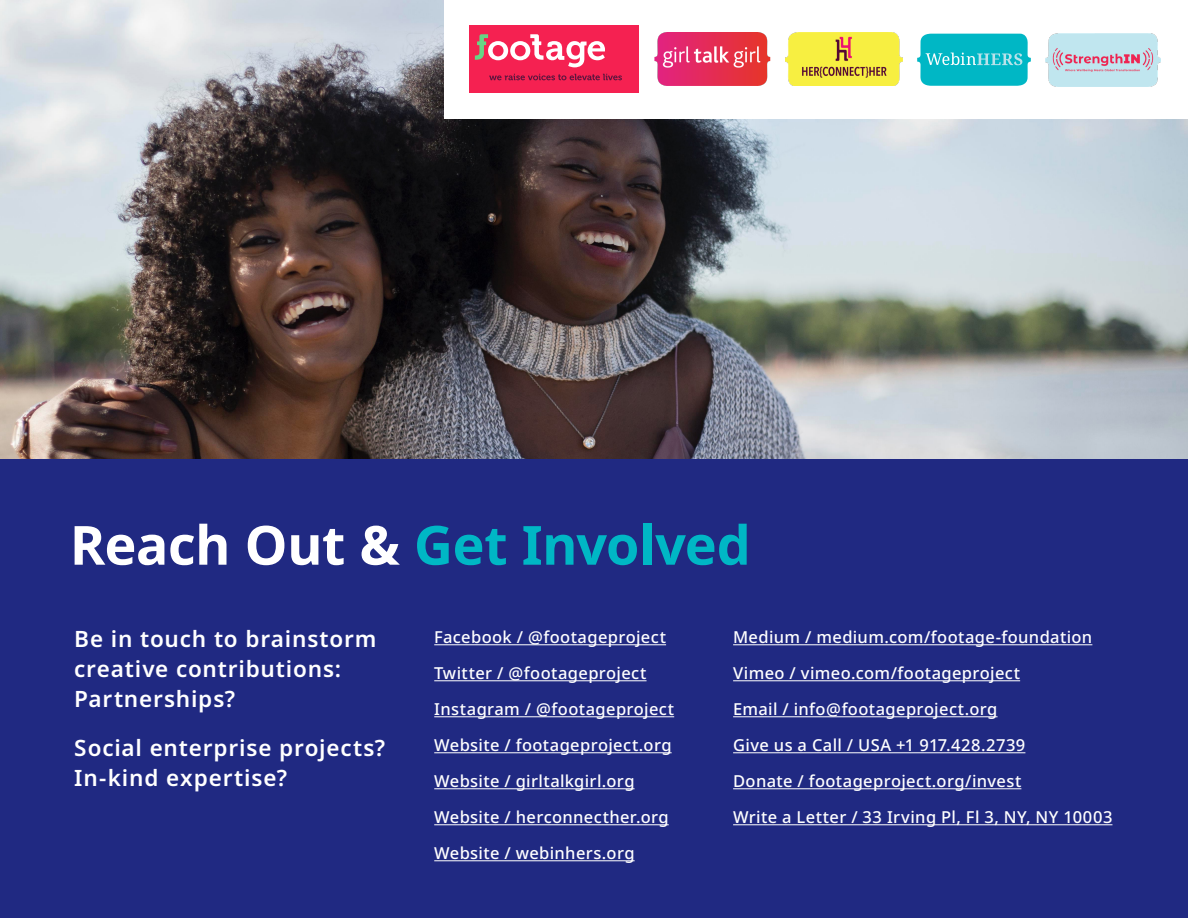
<style>
.page{position:relative;width:1188px;height:918px;background:#fff}
.page>*{position:absolute;margin:0;border:0;box-sizing:border-box;transform-origin:0 0}
.H1_Pink{font:700 54px "Noto Sans";letter-spacing:-.01em;color:#00b7c5}
.H2_Pink{font:600 22.5px/30px "Noto Sans";letter-spacing:.035em;color:#fff}
.t1{font:500 16.5px "Noto Sans";letter-spacing:.02em;color:#fff}
.s1{color:#fff}
</style>
<div class="page">
<img style="left:0;top:0;width:1188px;height:459px">
<div style="left:0;top:459px;width:1188px;height:459px;background:#202982"></div>
<hr style="left:434px;top:644px;width:232px;height:1px;background:#fff">
<hr style="left:434px;top:680px;width:213px;height:1px;background:#fff">
<hr style="left:434px;top:716px;width:240px;height:1px;background:#fff">
<hr style="left:434px;top:752px;width:238px;height:1px;background:#fff">
<hr style="left:434px;top:788px;width:201px;height:1px;background:#fff">
<hr style="left:434px;top:824px;width:235px;height:1px;background:#fff">
<hr style="left:434px;top:860px;width:201px;height:1px;background:#fff">
<hr style="left:733px;top:644px;width:359px;height:1px;background:#fff">
<hr style="left:733px;top:680px;width:287px;height:1px;background:#fff">
<hr style="left:733px;top:716px;width:265px;height:1px;background:#fff">
<hr style="left:733px;top:752px;width:292px;height:1px;background:#fff">
<hr style="left:733px;top:788px;width:288px;height:1px;background:#fff">
<hr style="left:733px;top:824px;width:379px;height:1px;background:#fff">
<div style="left:444px;top:0;width:744px;height:118px;background:#fff"></div>
<img style="left:654px;top:33px;width:117px;height:52px">
<img style="left:786px;top:33px;width:116px;height:53px">
<svg style="left:917px;top:34px;width:114px;height:52px;background:#21bfcc"></svg>
<div style="left:470px;top:26px;width:169px;height:67px;background:#f52151"></div>
<svg style="left:475px;top:34px;width:130px;height:33px"></svg>
<svg style="left:489px;top:74px;width:133px;height:6px"></svg>
<img style="left:1046px;top:33px;width:115px;height:53px">
<p class="H1_Pink" style="left:70px;top:507px;width:683px"><span class="s1">Reach Out &amp;</span> Get Involved</p>
<p class="H2_Pink" style="left:74px;top:624px;width:304px">Be in touch to brainstorm creative contributions:<br>Partnerships?</p>
<p class="H2_Pink" style="left:74px;top:733px;width:313px">Social enterprise projects?<br>In-kind expertise?</p>
<p class="t1" style="left:434px;top:626px;width:233px">Facebook / @footageproject</p>
<p class="t1" style="left:434px;top:662px;width:214px">Twitter / @footageproject</p>
<p class="t1" style="left:434px;top:698px;width:241px">Instagram / @footageproject</p>
<p class="t1" style="left:434px;top:734px;width:239px">Website / footageproject.org</p>
<p class="t1" style="left:434px;top:770px;width:202px">Website / girltalkgirl.org</p>
<p class="t1" style="left:434px;top:806px;width:236px">Website / herconnecther.org</p>
<p class="t1" style="left:434px;top:842px;width:202px">Website / webinhers.org</p>
<p class="t1" style="left:733px;top:626px;width:361px">Medium / medium.com/footage-foundation</p>
<p class="t1" style="left:733px;top:662px;width:289px">Vimeo / vimeo.com/footageproject</p>
<p class="t1" style="left:733px;top:698px;width:266px">Email / info@footageproject.org</p>
<p class="t1" style="left:733px;top:734px;width:294px">Give us a Call / USA +1 917.428.2739</p>
<p class="t1" style="left:733px;top:770px;width:290px">Donate / footageproject.org/invest</p>
<p class="t1" style="left:733px;top:806px;width:381px">Write a Letter / 33 Irving Pl, Fl 3, NY, NY 10003</p>
</div>
